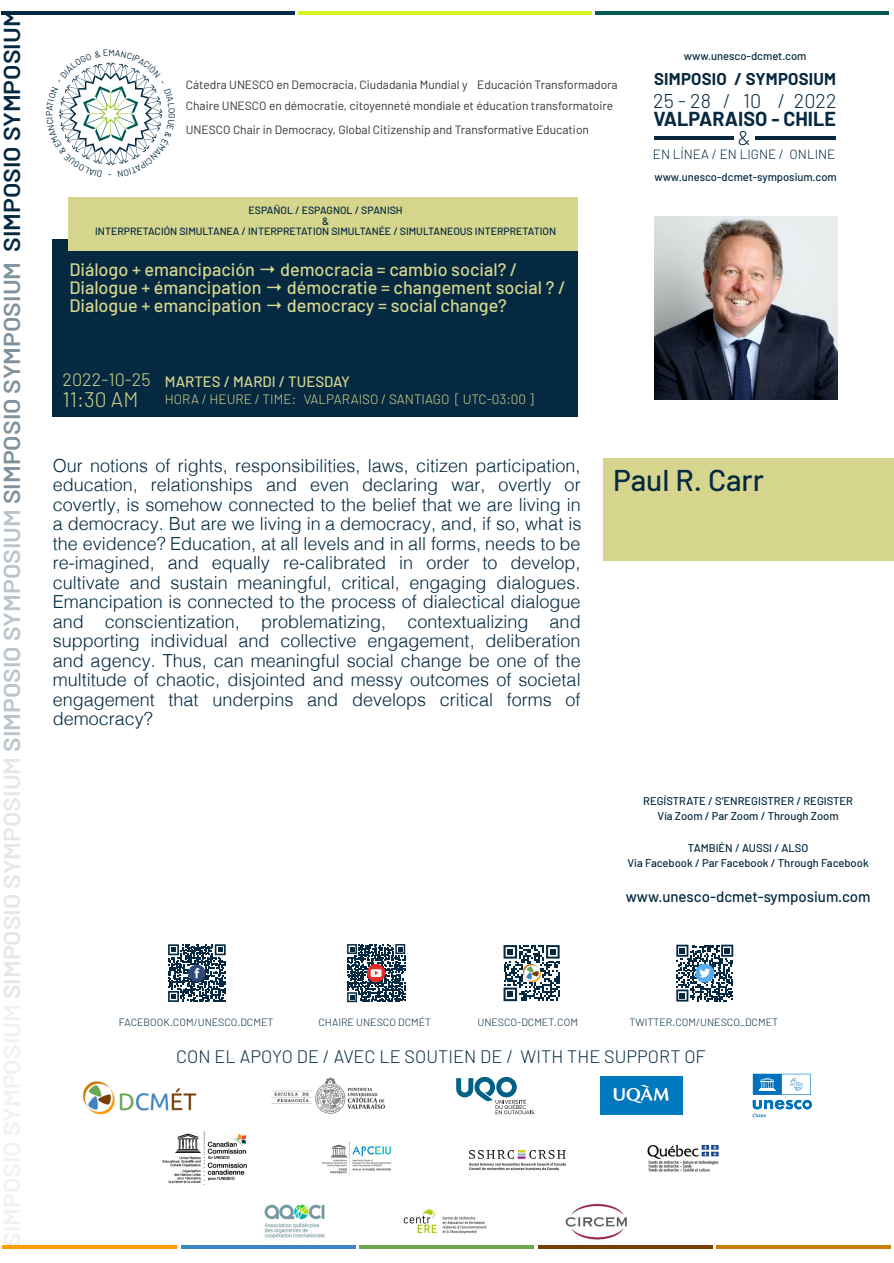
<style>
.page{position:relative;width:894px;height:1263px;background:#fff}
.page>*{position:absolute;margin:0;border:0;box-sizing:border-box;transform-origin:0 0}
.t1{font:500 30px "Barlow";color:#042940}
.t2{font:600 22.95px "Barlow";color:rgb(4 41 64/.07);scale:1.08 1}
.t3{font:300 21px "Barlow";color:#d6d58e}
.t4{font:300 19.95px "Barlow";letter-spacing:.005em;color:#042940}
.t5{font:700 19.8px "Barlow";color:#042940}
.t6{font:300 18px/19.5px "Helvetica";color:#042940;text-align:justify}
.t7{font:500 18px/18px "Barlow";color:#d6d58e}
.t8{font:300 18px "Barlow";letter-spacing:.005em;color:#042940}
.t9{font:300 18px "Barlow";color:#d6d58e}
.t10{font:700 16.65px "Barlow";letter-spacing:.015em;color:#07283f}
.t11{font:500 15px "Barlow";color:#042940}
.t12{font:500 15px "Barlow";color:#d6d58e}
.t13{font:300 13.5px "Barlow";color:#d6d58e}
.t14{font:300 13.35px "Barlow";letter-spacing:.005em;color:#042940}
.t15{font:12px "Barlow";color:#333}
.t16{font:500 11.25px/15.8px "Barlow";color:#042940;text-align:center}
.t17{font:500 10.5px/10.5px "Barlow";color:#042940;text-align:center}
.t18{font:300 10.5px "Barlow";color:#042940}
.t19{font:8.85px "Barlow";color:#042940}
.s1{color:rgb(4 41 64/.11)}
.s2{color:rgb(4 41 64/.27)}
.s3{color:rgb(4 41 64/.51)}
.s4{color:#042940}
.s5{font-family:"Lucida Grande";font-weight:400}
</style>
<div class="page">
<hr style="left:755px;top:137px;width:80px;height:3px;background:#07283f">
<hr style="left:654px;top:137px;width:79px;height:3px;background:#07283f">
<img style="left:162px;top:1131px;width:85px;height:54px">
<img style="left:322px;top:1141px;width:69px;height:34px">
<img style="left:469px;top:1150px;width:97px;height:21px">
<img style="left:647px;top:1144px;width:72px;height:28px">
<img style="left:83px;top:1081px;width:114px;height:33px">
<svg style="left:456px;top:1076px;width:78px;height:38px"></svg>
<svg style="left:752px;top:1074px;width:59px;height:43px"></svg>
<img style="left:271px;top:1077px;width:114px;height:37px">
<img style="left:600px;top:1077px;width:82px;height:37px">
<img style="left:264px;top:1204px;width:61px;height:35px">
<img style="left:565px;top:1203px;width:62px;height:37px">
<img style="left:403px;top:1209px;width:84px;height:25px">
<svg style="left:676px;top:945px;width:57px;height:56px"></svg>
<svg style="left:347px;top:944px;width:58px;height:58px"></svg>
<svg style="left:168px;top:944px;width:58px;height:58px"></svg>
<svg style="left:503px;top:945px;width:56px;height:56px"></svg>
<img style="left:523px;top:964px;width:17px;height:18px">
<hr style="left:1px;top:11px;width:293px;height:3px;background:#042940">
<hr style="left:298px;top:11px;width:293px;height:3px;background:#dbf227">
<hr style="left:595px;top:11px;width:293px;height:3px;background:#005c53">
<hr style="left:2px;top:1245px;width:175px;height:4px;background:#ff9c0a">
<hr style="left:359px;top:1245px;width:175px;height:4px;background:#6aa84f">
<hr style="left:538px;top:1245px;width:174px;height:4px;background:#783f04">
<hr style="left:181px;top:1245px;width:175px;height:4px;background:#3d85c6">
<hr style="left:716px;top:1245px;width:175px;height:4px;background:#cb7d06">
<div style="left:603px;top:459px;width:290px;height:102px;background:#d6d58e"></div>
<img style="left:654px;top:216px;width:183px;height:183px">
<div style="left:53px;top:239px;width:525px;height:177px;background:#042940"></div>
<div style="left:68px;top:197px;width:510px;height:53px;background:#d6d58e"></div>
<svg style="left:59px;top:62px;width:104px;height:103px"></svg>
<p class="t2" style="left:-3px;top:1247px;width:1147px;rotate:-90deg">SIMPOSIO SYMPOSIUM <span class="s1">SIMPOSIO SYMPOSIUM</span> <span class="s2">SIMPOSIO SYMPOSIUM</span> <span class="s3">SIMPOSIO SYMPOSIUM</span> <span class="s4">SIMPOSIO SYMPOSIUM</span></p>
<p class="t16" style="left:683px;top:47px;width:124px">www.unesco-dcmet.com</p>
<p class="t10" style="left:654px;top:68px;width:183px">SIMPOSIO / SYMPOSIUM</p>
<p class="t15" style="left:186px;top:77px;width:433px">Cátedra UNESCO en Democracia, Ciudadania Mundial y Educación Transformadora</p>
<p class="t4" style="left:653px;top:88px;width:185px">25-28 / 10 / 2022</p>
<p class="t14" style="left:652px;top:146px;width:184px">EN LÍNEA / EN LIGNE / ONLINE</p>
<p class="t15" style="left:186px;top:98px;width:429px">Chaire UNESCO en démocratie, citoyenneté mondiale et éducation transformatoire</p>
<p class="t19" style="left:44px;top:116px;width:7px;rotate:-90deg">P</p>
<p class="t5" style="left:653px;top:107px;width:184px">VALPARAISO - CHILE</p>
<p class="t15" style="left:186px;top:122px;width:404px">UNESCO Chair in Democracy, Global Citizenship and Transformative Education</p>
<p class="t4" style="left:737px;top:125px;width:14px">&amp;</p>
<p class="t17" style="left:95px;top:205px;width:462px">ESPAÑOL / ESPAGNOL / SPANISH<br>&amp;<br>INTERPRETACIÓN SIMULTANEA / INTERPRETATION SIMULTANÉE / SIMULTANEOUS INTERPRETATION</p>
<p class="t7" style="left:69px;top:260px;width:498px">Diálogo + emancipación <span class="s5">→</span> democracia = cambio social? /<br>Dialogue + émancipation <span class="s5">→</span> démocratie = changement social ? /<br>Dialogue + emancipation <span class="s5">→</span> democracy = social change?</p>
<p class="t9" style="left:63px;top:368px;width:89px">2022-10-25</p>
<p class="t3" style="left:63px;top:386px;width:77px">11:30 AM</p>
<p class="t12" style="left:165px;top:372px;width:186px">MARTES / MARDI / TUESDAY</p>
<p class="t13" style="left:165px;top:391px;width:370px">HORA / HEURE / TIME: VALPARAISO / SANTIAGO [ UTC-03:00 ]</p>
<p class="t6" style="left:53px;top:458px;width:530px">Our notions of rights, responsibilities, laws, citizen participation, education, relationships and even declaring war, overtly or covertly, is somehow connected to the belief that we are living in a democracy. But are we living in a democracy, and, if so, what is the evidence? Education, at all levels and in all forms, needs to be re-imagined, and equally re-calibrated in order to develop, cultivate and sustain meaningful, critical, engaging dialogues.<br>Emancipation is connected to the process of dialectical dialogue and conscientization, problematizing, contextualizing and supporting individual and collective engagement, deliberation and agency. Thus, can meaningful social change be one of the multitude of chaotic, disjointed and messy outcomes of societal engagement that underpins and develops critical forms of democracy?</p>
<p class="t16" style="left:654px;top:168px;width:184px">www.unesco-dcmet-symposium.com</p>
<h1 class="t1" style="left:613px;top:461px;width:152px">Paul R. Carr</h1>
<p class="t16" style="left:643px;top:792px;width:211px">REGÍSTRATE / S’ENREGISTRER / REGISTER<br>Vía Zoom / Par Zoom / Through Zoom</p>
<p class="t16" style="left:627px;top:839px;width:243px">TAMBIÉN / AUSSI / ALSO<br>Via Facebook / Par Facebook / Through Facebook</p>
<p class="t11" style="left:625px;top:887px;width:246px">www.unesco-dcmet-symposium.com</p>
<p class="t18" style="left:119px;top:1015px;width:156px">FACEBOOK.COM/UNESCO.DCMET</p>
<p class="t18" style="left:318px;top:1015px;width:114px">CHAIRE UNESCO DCMÉT</p>
<p class="t18" style="left:477px;top:1015px;width:102px">UNESCO-DCMET.COM</p>
<p class="t18" style="left:629px;top:1015px;width:150px">TWITTER.COM/UNESCO_DCMET</p>
<p class="t8" style="left:176px;top:1045px;width:531px">CON EL APOYO DE / AVEC LE SOUTIEN DE / WITH THE SUPPORT OF</p>
</div>
